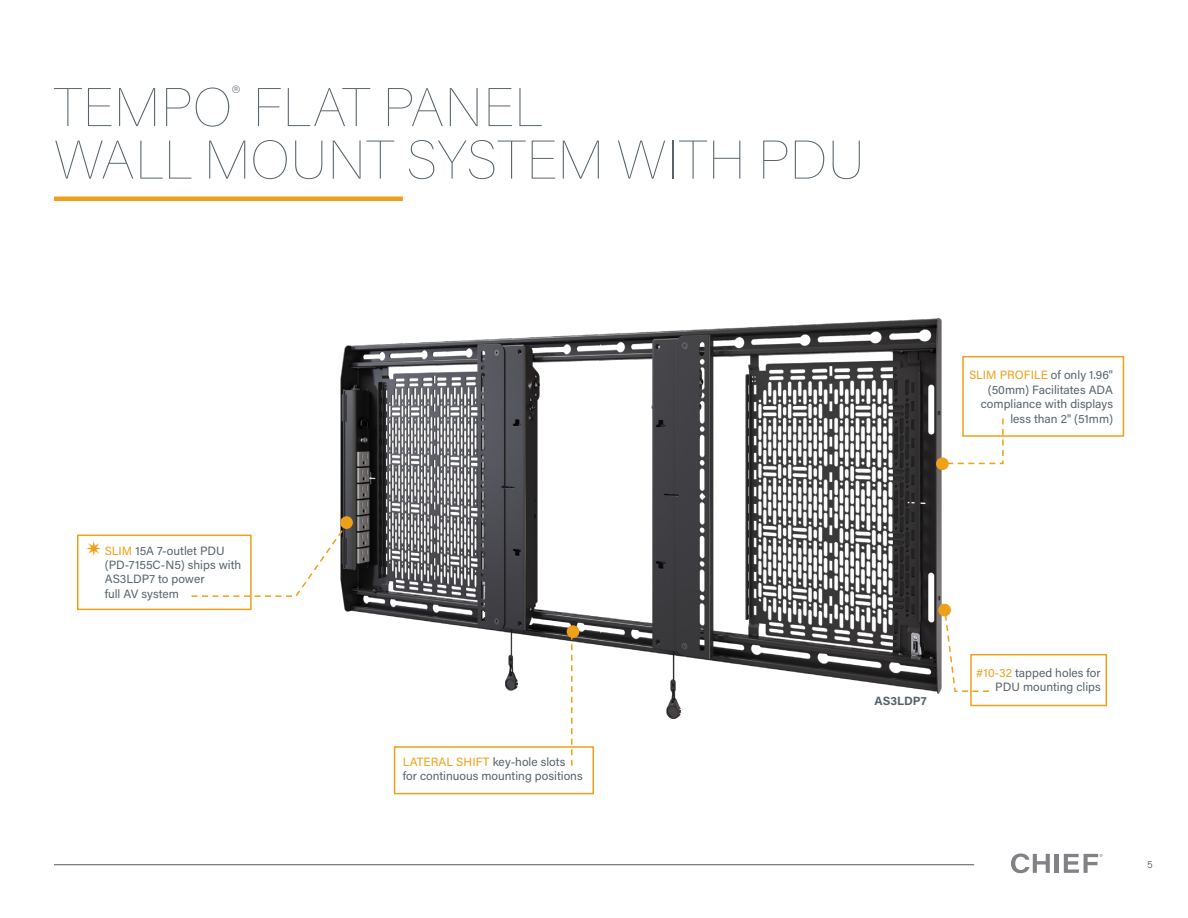
<style>
.page{position:relative;width:1188px;height:918px;background:#fff}
.page>*{position:absolute;margin:0;border:0;box-sizing:border-box;transform-origin:0 0}
.t1{font:100 54px "Acumin Pro";letter-spacing:.015em;color:#56636c}
.t2{font:12px/14.4px "Acumin Pro";color:#56636c;text-align:right}
.t3{font:700 12px "Acumin Pro";color:#56636c}
.t4{font:300 10.5px "Acumin Pro";color:#53565a}
.s1{color:#eea118}
</style>
<div class="page">
<svg style="left:1011px;top:854px;width:39px;height:19px"></svg>
<hr style="left:1055px;top:854px;width:4px;height:19px;background:#808285">
<svg style="left:1064px;top:854px;width:38px;height:19px"></svg>
<hr style="left:54px;top:864px;width:920px;height:1px;background:#53565a">
<img style="left:340px;top:318px;width:611px;height:402px">
<svg style="left:939px;top:417px;width:65px;height:48px"></svg>
<svg style="left:571px;top:638px;width:2px;height:128px"></svg>
<svg style="left:944px;top:613px;width:46px;height:80px"></svg>
<div style="left:936px;top:457px;width:13px;height:13px;background:#eea118;border-radius:50%"></div>
<div style="left:938px;top:604px;width:13px;height:12px;background:#eea118;border-radius:50%"></div>
<div style="left:567px;top:625px;width:12px;height:13px;background:#eea118;border-radius:50%"></div>
<div style="left:962px;top:356px;width:162px;height:81px;border:2px solid #eea118"></div>
<div style="left:970px;top:654px;width:137px;height:52px;border:2px solid #eea118"></div>
<div style="left:394px;top:746px;width:200px;height:48px;border:2px solid #eea118"></div>
<div style="left:340px;top:516px;width:13px;height:13px;background:#eea118;border-radius:50%"></div>
<svg style="left:190px;top:521px;width:160px;height:77px"></svg>
<div style="left:77px;top:535px;width:175px;height:75px;border:2px solid #eea118"></div>
<div style="left:54px;top:196px;width:349px;height:5px;background:#eea118"></div>
<p class="t1" style="left:54px;top:70px;width:489px">TEMPO<sup>®</sup> FLAT PANEL</p>
<p class="t1" style="left:54px;top:123px;width:812px">WALL MOUNT SYSTEM WITH PDU</p>
<p class="t2" style="left:105px;top:543px;width:122px"><span class="s1">SLIM</span> 15A 7-outlet PDU</p>
<p class="t2" style="left:105px;top:557px;width:138px;text-align:left">(PD-7155C-N5) ships with<br>AS3LDP7 to power</p>
<p class="t2" style="left:105px;top:586px;width:76px">full AV system</p>
<p class="t2" style="left:403px;top:754px;width:164px"><span class="s1">LATERAL SHIFT</span> key-hole slots</p>
<p class="t2" style="left:403px;top:768px;width:181px">for continuous mounting positions</p>
<p class="t2" style="left:969px;top:368px;width:146px"><span class="s1">SLIM PROFILE</span> of only 1.96" (50mm) Facilitates ADA compliance with displays less than 2" (51mm)</p>
<p class="t3" style="left:874px;top:693px;width:54px">AS3LDP7</p>
<p class="t2" style="left:976px;top:665px;width:126px"><span class="s1">#10-32</span> tapped holes for<br>PDU mounting clips</p>
<p class="t4" style="left:1147px;top:857px;width:7px">5</p>
</div>
